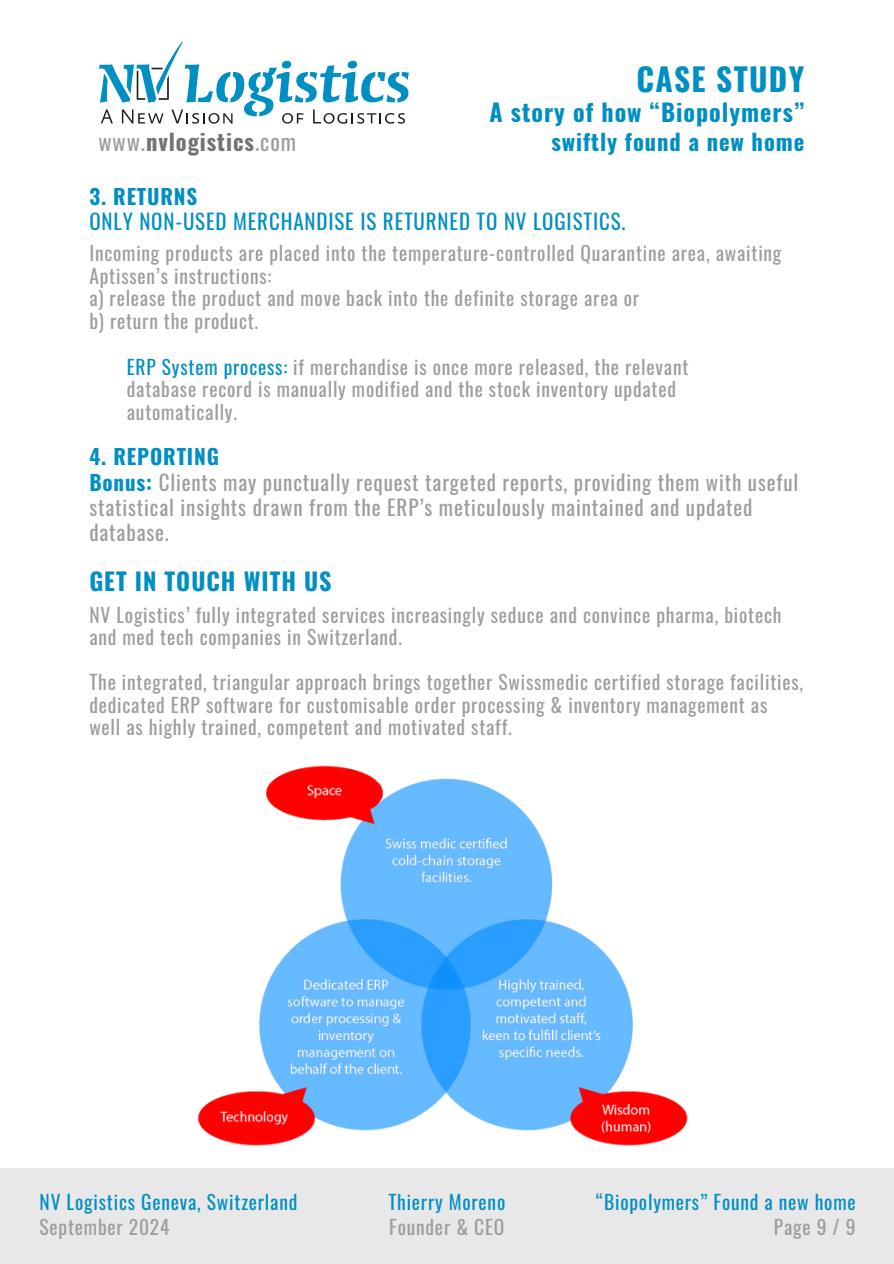
<style>
.page{position:relative;width:894px;height:1264px;background:#fff}
.page>*{position:absolute;margin:0;border:0;box-sizing:border-box;transform-origin:0 0}
.t1{font:700 31.5px "Oswald";letter-spacing:.04em;color:#008fc3}
.t2{font:700 24px "Oswald";letter-spacing:.04em;color:#008fc3}
.t3{font:700 22.5px "Oswald";letter-spacing:.04em;color:#008fc3}
.t4{font:700 22.5px "Oswald";letter-spacing:.04em;color:#737373}
.t5{font:21px/24.8px "Oswald";letter-spacing:.04em;color:#9d9d9c}
.t6{font:21px "Oswald";letter-spacing:.04em;color:#008fc3}
.t7{font:700 21px "Oswald";letter-spacing:.04em;color:#008fc3}
.t8{font:19.5px/22.5px "Oswald";letter-spacing:.04em;color:#9d9d9c}
.t9{font:19.5px "Oswald";letter-spacing:.04em;color:#008fc3}
.s1{font-weight:400;color:#9d9d9c}
.s2{color:#008fc3}
.s3{font-weight:700;color:#008fc3}
</style>
<div class="page">
<div style="left:0;top:1168px;width:893px;height:95px;background:#e8e8e8"></div>
<svg style="left:99px;top:41px;width:310px;height:83px"></svg>
<img style="left:197px;top:765px;width:491px;height:381px">
<p class="t4" style="left:98px;top:124px;width:199px"><span class="s1">www.</span>nvlogistics<span class="s1">.com</span></p>
<p class="t1" style="left:636px;top:55px;width:169px">CASE STUDY</p>
<p class="t2" style="left:489px;top:93px;width:316px">A story of how “Biopolymers”</p>
<p class="t3" style="left:551px;top:124px;width:254px">swiftly found a new home</p>
<p class="t7" style="left:89px;top:180px;width:109px">3. RETURNS</p>
<h2 class="t6" style="left:89px;top:205px;width:537px">ONLY NON-USED MERCHANDISE IS RETURNED TO NV LOGISTICS.</h2>
<p class="t8" style="left:89px;top:241px;width:693px">Incoming products are placed into the temperature-controlled Quarantine area, awaiting<br>Aptissen’s instructions:</p>
<p class="t8" style="left:89px;top:286px;width:551px">a) release the product and move back into the definite storage area or</p>
<h5 class="t8" style="left:89px;top:308px;width:170px">b) return the product.</h5>
<p class="t8" style="left:127px;top:354px;width:563px"><span class="s2">ERP System process:</span> if merchandise is once more released, the relevant</p>
<p class="t8" style="left:127px;top:377px;width:550px">database record is manually modified and the stock inventory updated</p>
<p class="t8" style="left:127px;top:399px;width:112px">automatically.</p>
<p class="t7" style="left:89px;top:440px;width:131px">4. REPORTING</p>
<p class="t5" style="left:89px;top:469px;width:710px"><span class="s3">Bonus:</span> Clients may punctually request targeted reports, providing them with useful statistical insights drawn from the ERP’s meticulously maintained and updated database.</p>
<p class="t2" style="left:89px;top:562px;width:244px">GET IN TOUCH WITH US</p>
<p class="t8" style="left:89px;top:602px;width:693px">NV Logistics’ fully integrated services increasingly seduce and convince pharma, biotech and med tech companies in Switzerland.</p>
<p class="t8" style="left:89px;top:670px;width:715px">The integrated, triangular approach brings together Swissmedic certified storage facilities, dedicated ERP software for customisable order processing &amp; inventory management as well as highly trained, competent and motivated staff.</p>
<h6 class="t9" style="left:40px;top:1186px;width:259px">NV Logistics Geneva, Switzerland</h6>
<h5 class="t9" style="left:595px;top:1186px;width:261px">“Biopolymers” Found a new home</h5>
<p class="t8" style="left:40px;top:1215px;width:131px">September 2024</p>
<h1 class="t9" style="left:388px;top:1186px;width:118px">Thierry Moreno</h1>
<h3 class="t8" style="left:389px;top:1215px;width:116px">Founder &amp; CEO</h3>
<h3 class="t8" style="left:773px;top:1215px;width:83px">Page 9 / 9</h3>
</div>
